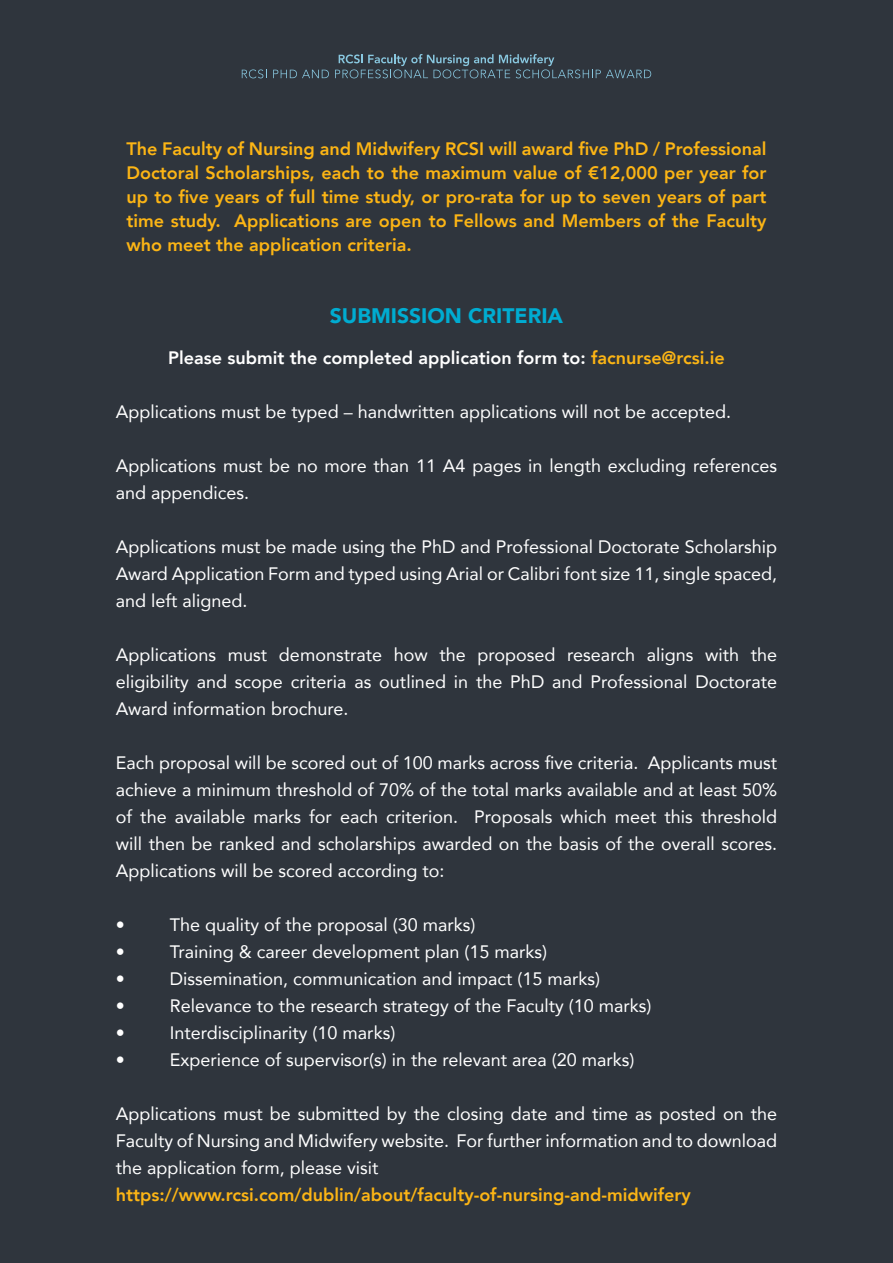
<style>
.page{position:relative;width:893px;height:1263px;background:#2f353d}
.page>*{position:absolute;margin:0;border:0;box-sizing:border-box;transform-origin:0 0}
.t1{font:900 21px "Avenir";color:#00acd1}
.t2{font:18px/27px "Avenir";color:#fff;text-align:justify}
.t3{font:800 18px/24px "Avenir";color:#fcb515;text-align:justify}
.t4{font:800 18px "Avenir";color:#fff}
.s1{color:#fcb515}
</style>
<div class="page">
<hr style="left:892px;top:0;width:1px;height:1263px;background:#d2d2d0">
<svg style="left:242px;top:69px;width:25px;height:9px"></svg>
<svg style="left:273px;top:70px;width:56px;height:8px"></svg>
<svg style="left:335px;top:54px;width:316px;height:24px"></svg>
<p class="t3" style="left:126px;top:137px;width:641px">The Faculty of Nursing and Midwifery RCSI will award five PhD / Professional Doctoral Scholarships, each to the maximum value of €12,000 per year for up to five years of full time study, or pro-rata for up to seven years of part time study. Applications are open to Fellows and Members of the Faculty who meet the application criteria.</p>
<p class="t1" style="left:330px;top:297px;width:235px">SUBMISSION CRITERIA</p>
<p class="t4" style="left:168px;top:343px;width:558px">Please submit the completed application form to: <span class="s1">facnurse@rcsi.ie</span></p>
<p class="t2" style="left:116px;top:397px;width:617px">Applications must be typed – handwritten applications will not be accepted.</p>
<p class="t2" style="left:116px;top:451px;width:663px">Applications must be no more than 11 A4 pages in length excluding references and appendices.</p>
<p class="t2" style="left:116px;top:532px;width:663px">Applications must be made using the PhD and Professional Doctorate Scholarship Award Application Form and typed using Arial or Calibri font size 11, single spaced, and left aligned.</p>
<p class="t2" style="left:116px;top:640px;width:663px">Applications must demonstrate how the proposed research aligns with the eligibility and scope criteria as outlined in the PhD and Professional Doctorate Award information brochure.</p>
<p class="t2" style="left:116px;top:748px;width:663px">Each proposal will be scored out of 100 marks across five criteria. Applicants must achieve a minimum threshold of 70% of the total marks available and at least 50% of the available marks for each criterion. Proposals which meet this threshold will then be ranked and scholarships awarded on the basis of the overall scores.<br>Applications will be scored according to:</p>
<p class="t2" style="left:116px;top:910px;width:10px">•</p>
<p class="t2" style="left:170px;top:910px;width:307px">The quality of the proposal (30 marks)</p>
<p class="t2" style="left:116px;top:937px;width:10px">•</p>
<p class="t2" style="left:170px;top:937px;width:379px">Training &amp; career development plan (15 marks)</p>
<p class="t2" style="left:116px;top:964px;width:10px">•</p>
<p class="t2" style="left:170px;top:964px;width:432px">Dissemination, communication and impact (15 marks)</p>
<p class="t2" style="left:116px;top:991px;width:10px">•</p>
<p class="t2" style="left:170px;top:991px;width:483px">Relevance to the research strategy of the Faculty (10 marks)</p>
<p class="t2" style="left:116px;top:1018px;width:10px">•</p>
<p class="t2" style="left:170px;top:1018px;width:227px">Interdisciplinarity (10 marks)</p>
<p class="t2" style="left:116px;top:1045px;width:10px">•</p>
<p class="t2" style="left:170px;top:1045px;width:466px">Experience of supervisor(s) in the relevant area (20 marks)</p>
<p class="t2" style="left:116px;top:1099px;width:663px">Applications must be submitted by the closing date and time as posted on the Faculty of Nursing and Midwifery website. For further information and to download the application form, please visit</p>
<p class="t3" style="left:116px;top:1182px;width:576px">https://www.rcsi.com/dublin/about/faculty-of-nursing-and-midwifery</p>
</div>
